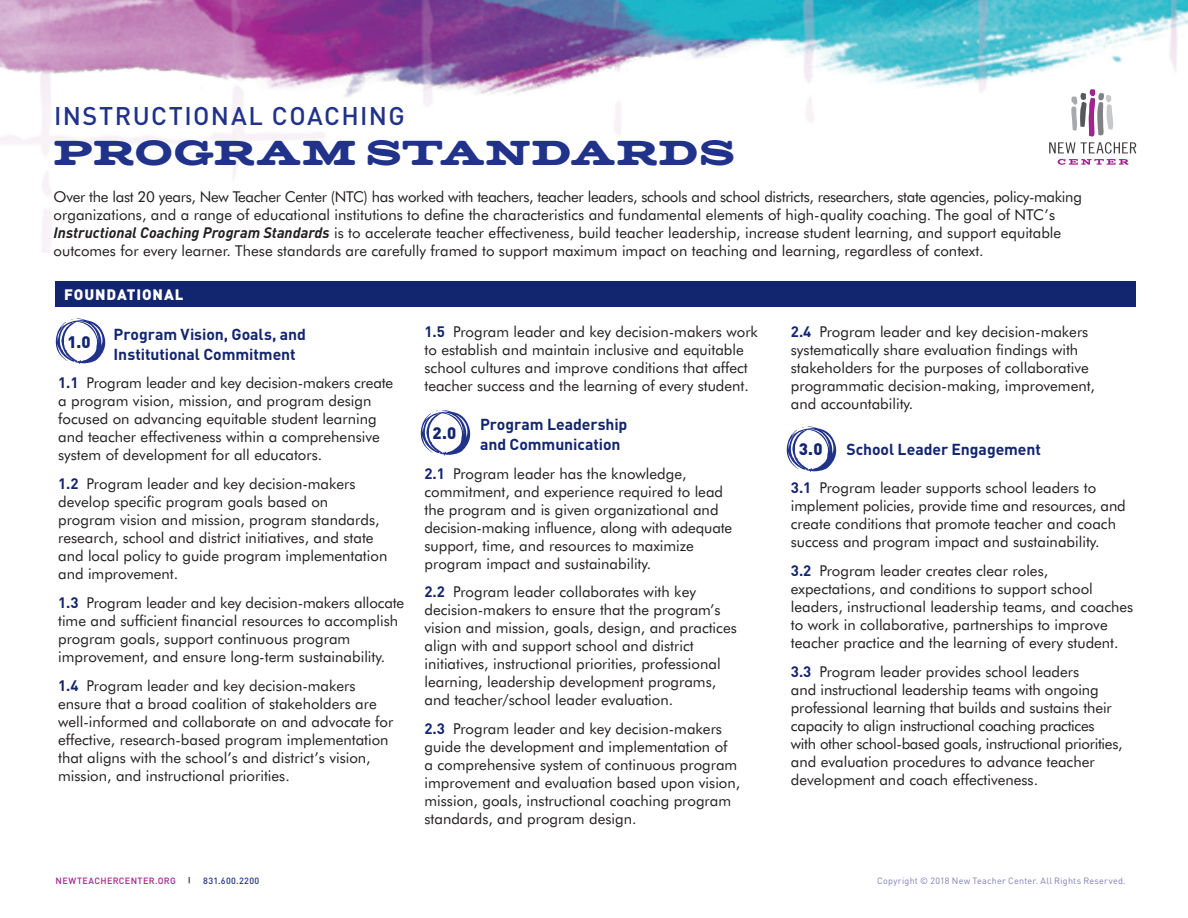
<style>
.page{position:relative;width:1188px;height:918px;background:#fff}
.page>*{position:absolute;margin:0;border:0;box-sizing:border-box;transform-origin:0 0}
.t1{font:34.5px "Matchbook";letter-spacing:.01em;color:#203289}
.t2{font:500 25.2px "DINOT";letter-spacing:.055em;color:#203289}
.t3{font:900 16.5px "DINOT";color:#12256f}
.t4{font:700 15.75px/19.5px "DINOT";letter-spacing:-.005em;color:#12256f}
.t5{font:15px/18px "Futura BT";color:#231f20}
.Body_Headline{font:900 15px "DINOT";letter-spacing:.055em;color:#fff}
.t6{font:9px "DINOT";letter-spacing:.025em;color:#7c7cb6}
.t7{font:500 9px "DINOT";letter-spacing:.04em;color:#a2238e}
.t8{font:500 9px "DINOT";letter-spacing:.035em;color:#203289}
.s1{font-family:"DINOT";font-weight:700;font-style:italic}
.s2{font-family:"DINOT";font-weight:700;color:#12256f}
</style>
<div class="page">
<img style="left:0;top:0;width:1188px;height:253px">
<div style="left:56px;top:281px;width:1080px;height:25px;background:#12256f"></div>
<svg style="left:55px;top:318px;width:51px;height:46px"></svg>
<svg style="left:420px;top:410px;width:51px;height:45px"></svg>
<svg style="left:786px;top:426px;width:51px;height:46px"></svg>
<svg style="left:1049px;top:89px;width:87px;height:76px"></svg>
<p class="t2" style="left:54px;top:99px;width:352px">INSTRUCTIONAL COACHING</p>
<p class="t1" style="left:54px;top:130px;width:683px">PROGRAM STANDARDS</p>
<p class="t5" style="left:54px;top:188px;width:1030px">Over the last 20 years, New Teacher Center (NTC) has worked with teachers, teacher leaders, schools and school districts, researchers, state agencies, policy-making organizations, and a range of educational institutions to define the characteristics and fundamental elements of high-quality coaching. The goal of NTC’s <span class="s1">Instructional Coaching Program Standards</span> is to accelerate teacher effectiveness, build teacher leadership, increase student learning, and support equitable outcomes for every learner. These standards are carefully framed to support maximum impact on teaching and learning, regardless of context.</p>
<p class="Body_Headline" style="left:64px;top:284px;width:121px">FOUNDATIONAL</p>
<p class="t3" style="left:68px;top:330px;width:25px">1.0</p>
<p class="t4" style="left:114px;top:324px;width:194px">Program Vision, Goals, and<br>Institutional Commitment</p>
<p class="t5" style="left:58px;top:374px;width:337px"><span class="s2">1.1</span> Program leader and key decision-makers create a program vision, mission, and program design focused on advancing equitable student learning and teacher effectiveness within a comprehensive system of development for all educators.</p>
<p class="t5" style="left:58px;top:475px;width:331px"><span class="s2">1.2</span> Program leader and key decision-makers develop specific program goals based on program vision and mission, program standards, research, school and district initiatives, and state and local policy to guide program implementation and improvement.</p>
<p class="t5" style="left:58px;top:593px;width:348px"><span class="s2">1.3</span> Program leader and key decision-makers allocate time and sufficient financial resources to accomplish program goals, support continuous program improvement, and ensure long-term sustainability.</p>
<p class="t5" style="left:58px;top:676px;width:337px"><span class="s2">1.4</span> Program leader and key decision-makers ensure that a broad coalition of stakeholders are well-informed and collaborate on and advocate for effective, research-based program implementation that aligns with the school’s and district’s vision, mission, and instructional priorities.</p>
<p class="t5" style="left:425px;top:322px;width:335px"><span class="s2">1.5</span> Program leader and key decision-makers work to establish and maintain inclusive and equitable school cultures and improve conditions that affect teacher success and the learning of every student.</p>
<p class="t3" style="left:432px;top:422px;width:25px">2.0</p>
<p class="t4" style="left:480px;top:414px;width:149px">Program Leadership and Communication</p>
<p class="t5" style="left:425px;top:464px;width:309px"><span class="s2">2.1</span> Program leader has the knowledge, commitment, and experience required to lead the program and is given organizational and decision-making influence, along with adequate support, time, and resources to maximize program impact and sustainability.</p>
<p class="t5" style="left:425px;top:583px;width:314px"><span class="s2">2.2</span> Program leader collaborates with key decision-makers to ensure that the program’s vision and mission, goals, design, and practices align with and support school and district initiatives, instructional priorities, professional learning, leadership development programs, and teacher/school leader evaluation.</p>
<p class="t5" style="left:425px;top:720px;width:317px"><span class="s2">2.3</span> Program leader and key decision-makers guide the development and implementation of<br>a comprehensive system of continuous program improvement and evaluation based upon vision, mission, goals, instructional coaching program standards, and program design.</p>
<p class="t5" style="left:791px;top:322px;width:306px"><span class="s2">2.4</span> Program leader and key decision-makers systematically share evaluation findings with stakeholders for the purposes of collaborative programmatic decision-making, improvement, and accountability.</p>
<p class="t3" style="left:799px;top:438px;width:25px">3.0</p>
<p class="t4" style="left:846px;top:439px;width:196px">School Leader Engagement</p>
<p class="t5" style="left:791px;top:479px;width:336px"><span class="s2">3.1</span> Program leader supports school leaders to implement policies, provide time and resources, and create conditions that promote teacher and coach success and program impact and sustainability.</p>
<p class="t5" style="left:791px;top:562px;width:344px"><span class="s2">3.2</span> Program leader creates clear roles, expectations, and conditions to support school leaders, instructional leadership teams, and coaches to work in collaborative, partnerships to improve teacher practice and the learning of every student.</p>
<p class="t5" style="left:791px;top:662px;width:333px"><span class="s2">3.3</span> Program leader provides school leaders<br>and instructional leadership teams with ongoing professional learning that builds and sustains their capacity to align instructional coaching practices with other school-based goals, instructional priorities, and evaluation procedures to advance teacher development and coach effectiveness.</p>
<p class="t7" style="left:56px;top:874px;width:122px">NEWTEACHERCENTER.ORG</p>
<p class="t8" style="left:203px;top:874px;width:58px">831.600.2200</p>
<p class="t6" style="left:877px;top:874px;width:250px">Copyright © 2018 New Teacher Center. All Rights Reserved.</p>
</div>
